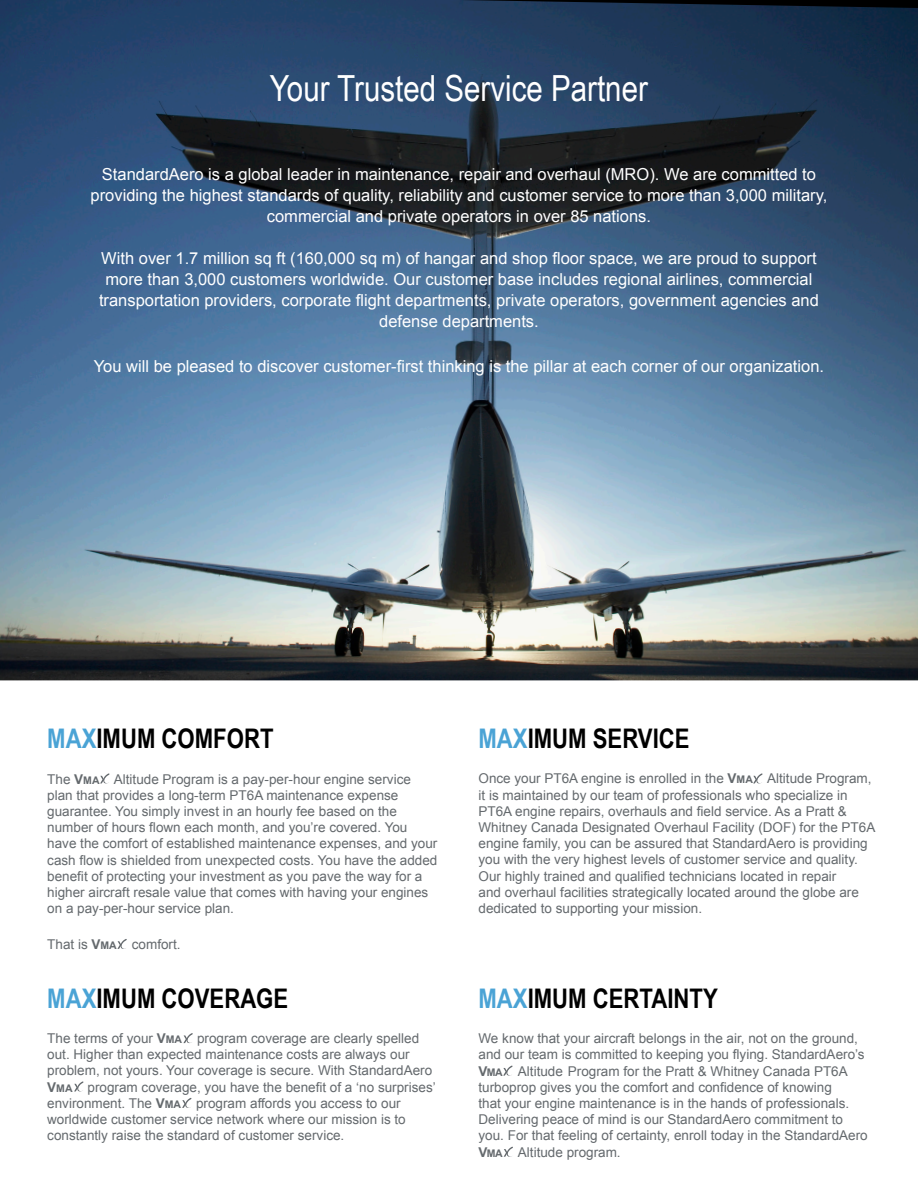
<style>
.page{position:relative;width:918px;height:1188px;background:#fff}
.page>*{position:absolute;margin:0;border:0;box-sizing:border-box;transform-origin:0 0}
.t1{font:36px "Arial Narrow";color:#fff}
.t2{font:700 27px "Arial Narrow";color:#000}
.t3{font:16.5px/21px "Arial";color:#fff;text-align:center}
.t4{font:13.5px/16.2px "Arial";color:#64696d}
.s1{color:#4aa3d5}
.s2{font-weight:700}
.s3{font-weight:700;font-size:10.5px}
</style>
<div class="page">
<img style="left:0;top:0;width:918px;height:680px">
<svg style="left:504px;top:1147px;width:9px;height:10px"></svg>
<svg style="left:503px;top:1066px;width:10px;height:10px"></svg>
<svg style="left:100px;top:773px;width:10px;height:11px"></svg>
<svg style="left:117px;top:939px;width:10px;height:10px"></svg>
<svg style="left:183px;top:1033px;width:10px;height:11px"></svg>
<svg style="left:182px;top:1098px;width:10px;height:10px"></svg>
<svg style="left:753px;top:773px;width:10px;height:11px"></svg>
<svg style="left:74px;top:1081px;width:10px;height:11px"></svg>
<p class="t1" style="left:270px;top:62px;width:379px">Your Trusted Service Partner</p>
<p class="t3" style="left:91px;top:164px;width:738px">StandardAero is a global leader in maintenance, repair and overhaul (MRO). We are committed to providing the highest standards of quality, reliability and customer service to more than 3,000 military, commercial and private operators in over 85 nations.</p>
<p class="t3" style="left:99px;top:248px;width:721px">With over 1.7 million sq ft (160,000 sq m) of hangar and shop floor space, we are proud to support more than 3,000 customers worldwide. Our customer base includes regional airlines, commercial transportation providers, corporate flight departments, private operators, government agencies and defense departments.</p>
<p class="t3" style="left:94px;top:356px;width:732px">You will be pleased to discover customer-first thinking is the pillar at each corner of our organization.</p>
<p class="t2" style="left:47px;top:718px;width:228px"><span class="s1">MAX</span>IMUM COMFORT</p>
<p class="t4" style="left:47px;top:771px;width:392px">The <span class="s2">V</span><span class="s3">MA</span> Altitude Program is a pay-per-hour engine service plan that provides a long-term PT6A maintenance expense guarantee. You simply invest in an hourly fee based on the number of hours flown each month, and you’re covered. You have the comfort of established maintenance expenses, and your cash flow is shielded from unexpected costs. You have the added benefit of protecting your investment as you pave the way for a higher aircraft resale value that comes with having your engines on a pay-per-hour service plan.</p>
<p class="t4" style="left:47px;top:936px;width:135px">That is <span class="s2">V</span><span class="s3">MA</span> comfort.</p>
<p class="t2" style="left:47px;top:978px;width:243px"><span class="s1">MAX</span>IMUM COVERAGE</p>
<p class="t4" style="left:47px;top:1030px;width:390px">The terms of your <span class="s2">V</span><span class="s3">MA</span> program coverage are clearly spelled out. Higher than expected maintenance costs are always our problem, not yours. Your coverage is secure. With StandardAero <span class="s2">V</span><span class="s3">MA</span> program coverage, you have the benefit of a ‘no surprises’ environment. The <span class="s2">V</span><span class="s3">MA</span> program affords you access to our worldwide customer service network where our mission is to constantly raise the standard of customer service.</p>
<p class="t2" style="left:478px;top:718px;width:213px"><span class="s1">MAX</span>IMUM SERVICE</p>
<p class="t4" style="left:478px;top:771px;width:398px">Once your PT6A engine is enrolled in the <span class="s2">V</span><span class="s3">MA</span> Altitude Program, it is maintained by our team of professionals who specialize in PT6A engine repairs, overhauls and field service. As a Pratt &amp; Whitney Canada Designated Overhaul Facility (DOF) for the PT6A engine family, you can be assured that StandardAero is providing you with the very highest levels of customer service and quality.<br>Our highly trained and qualified technicians located in repair<br>and overhaul facilities strategically located around the globe are dedicated to supporting your mission.</p>
<p class="t2" style="left:478px;top:978px;width:241px"><span class="s1">MAX</span>IMUM CERTAINTY</p>
<p class="t4" style="left:478px;top:1031px;width:391px">We know that your aircraft belongs in the air, not on the ground, and our team is committed to keeping you flying. StandardAero’s <span class="s2">V</span><span class="s3">MA</span> Altitude Program for the Pratt &amp; Whitney Canada PT6A turboprop gives you the comfort and confidence of knowing<br>that your engine maintenance is in the hands of professionals.<br>Delivering peace of mind is our StandardAero commitment to you. For that feeling of certainty, enroll today in the StandardAero <span class="s2">V</span><span class="s3">MA</span> Altitude program.</p>
</div>
